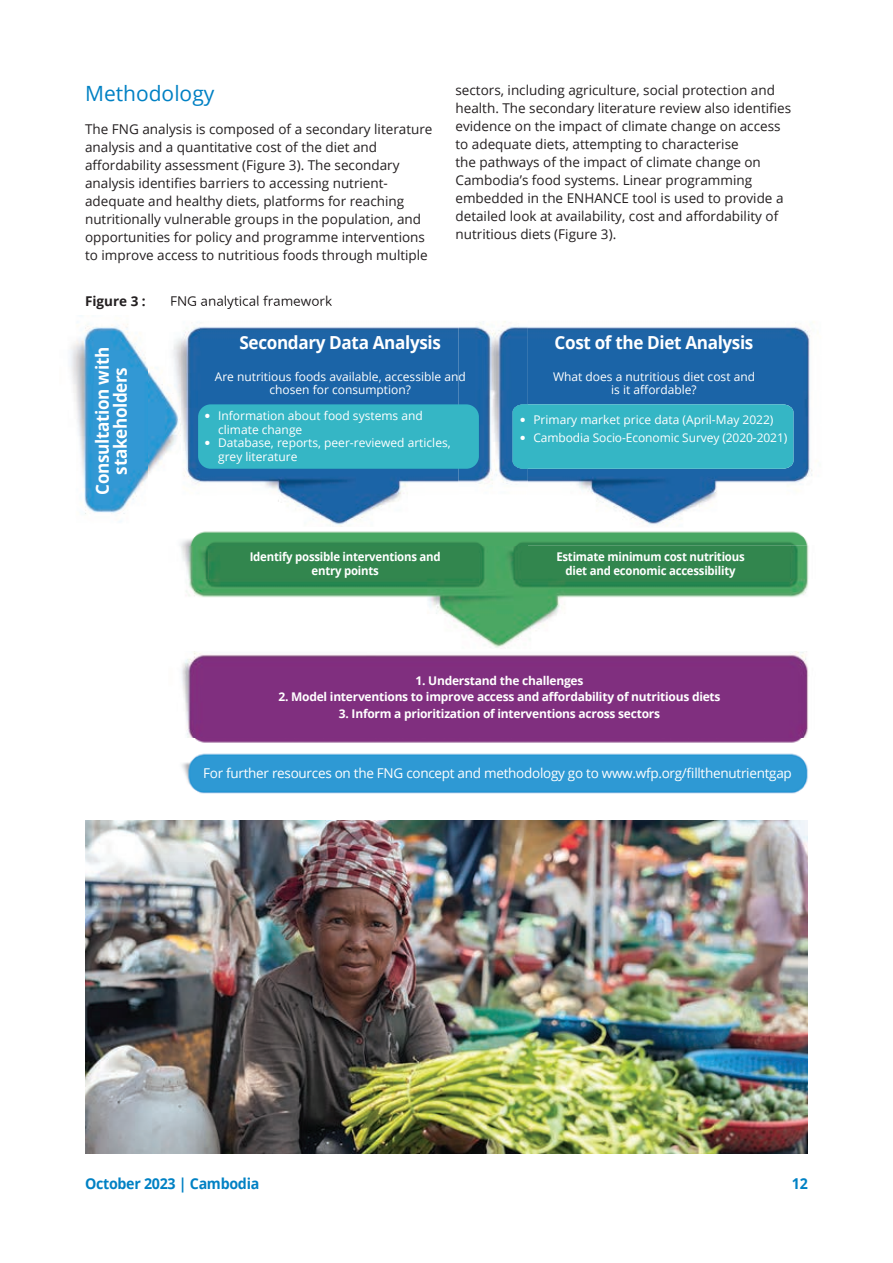
<style>
.page{position:relative;width:893px;height:1263px;background:#fff}
.page>*{position:absolute;margin:0;border:0;box-sizing:border-box;transform-origin:0 0}
.t1{font:21px "Open Sans";color:#0081c4}
.t2{font:700 18px/18px "Open Sans";letter-spacing:-.02em;color:#fff;text-align:center;scale:.95 1}
.t3{font:700 15px "Open Sans";letter-spacing:-.02em;color:#0081c4;scale:.95 1}
.t4{font:13.5px/18px "Open Sans";color:#231f20}
.t5{font:13.5px "Open Sans";letter-spacing:-.02em;color:#fff}
.t6{font:700 13.5px "Open Sans";color:#231f20}
.t7{font:12px/13.5px "Open Sans";color:#fff;text-align:center}
.t8{font:700 12px "Open Sans";letter-spacing:-.02em;color:#fff}
.t9{font:700 12px/13.5px "Open Sans";letter-spacing:-.02em;color:#fff;text-align:center;scale:.95 1}
.s1{font-family:"Bauhaus"}
</style>
<div class="page">
<img style="left:70px;top:315px;width:79px;height:207px">
<img style="left:180px;top:545px;width:629px;height:249px">
<img style="left:180px;top:739px;width:629px;height:12px">
<img style="left:149px;top:321px;width:665px;height:224px">
<div style="left:528px;top:404px;width:265px;height:65px;background:#35b6c5"></div>
<img style="left:171px;top:304px;width:161px;height:5px">
<img style="left:513px;top:404px;width:15px;height:65px">
<div style="left:198px;top:404px;width:281px;height:65px;background:#35b6c5;border-radius:13px"></div>
<img style="left:85px;top:821px;width:723px;height:332px">
<h1 class="t1" style="left:85px;top:79px;width:131px">Methodology</h1>
<p class="t4" style="left:85px;top:120px;width:349px">The FNG analysis is composed of a secondary literature analysis and a quantitative cost of the diet and affordability assessment (Figure 3). The secondary analysis identifies barriers to accessing nutrient&shy;adequate and healthy diets, platforms for reaching nutritionally vulnerable groups in the population, and opportunities for policy and programme interventions to improve access to nutritious foods through multiple</p>
<p class="t4" style="left:455px;top:81px;width:337px">sectors, including agriculture, social protection and health. The secondary literature review also identifies evidence on the impact of climate change on access to adequate diets, attempting to characterise<br>the pathways of the impact of climate change on Cambodia’s food systems. Linear programming embedded in the ENHANCE tool is used to provide a detailed look at availability, cost and affordability of nutritious diets (Figure 3).</p>
<p class="t6" style="left:85px;top:291px;width:62px">Figure 3 :</p>
<p class="t4" style="left:170px;top:291px;width:164px">FNG analytical framework</p>
<h2 class="t2" style="left:93px;top:494px;width:157px;rotate:-90deg">Consultation with stakeholders</h2>
<h2 class="t2" style="left:239px;top:333px;width:214px">Secondary Data Analysis</h2>
<p class="t7" style="left:215px;top:369px;width:252px">Are nutritious foods available, accessible and chosen for consumption?</p>
<p class="t7" style="left:204px;top:409px;width:220px"><span class="s1">∙</span> Information about food systems and</p>
<p class="t7" style="left:218px;top:422px;width:86px">climate change</p>
<p class="t7" style="left:204px;top:436px;width:248px"><span class="s1">∙</span> Database, reports, peer-reviewed articles,</p>
<p class="t7" style="left:218px;top:449px;width:81px">grey literature</p>
<h2 class="t2" style="left:555px;top:333px;width:211px">Cost of the Diet Analysis</h2>
<p class="t7" style="left:553px;top:369px;width:204px">What does a nutritious diet cost and is it affordable?</p>
<p class="t7" style="left:520px;top:411px;width:269px;line-height:18px;text-align:left"><span class="s1">∙</span> Primary market price data (April-May 2022)<br><span class="s1">∙</span> Cambodia Socio-Economic Survey (2020-2021)</p>
<p class="t9" style="left:250px;top:550px;width:203px">Identify possible interventions and entry points</p>
<p class="t9" style="left:556px;top:550px;width:200px">Estimate minimum cost nutritious diet and economic accessibility</p>
<p class="t8" style="left:416px;top:672px;width:169px">1. Understand the challenges</p>
<p class="t8" style="left:278px;top:688px;width:444px">2. Model interventions to improve access and affordability of nutritious diets</p>
<p class="t8" style="left:339px;top:705px;width:323px">3. Inform a prioritization of interventions across sectors</p>
<p class="t5" style="left:203px;top:763px;width:590px">For further resources on the FNG concept and methodology go to www.wfp.org/fillthenutrientgap</p>
<p class="t3" style="left:85px;top:1173px;width:185px">October 2023 | Cambodia</p>
<p class="t3" style="left:792px;top:1173px;width:18px">12</p>
</div>
